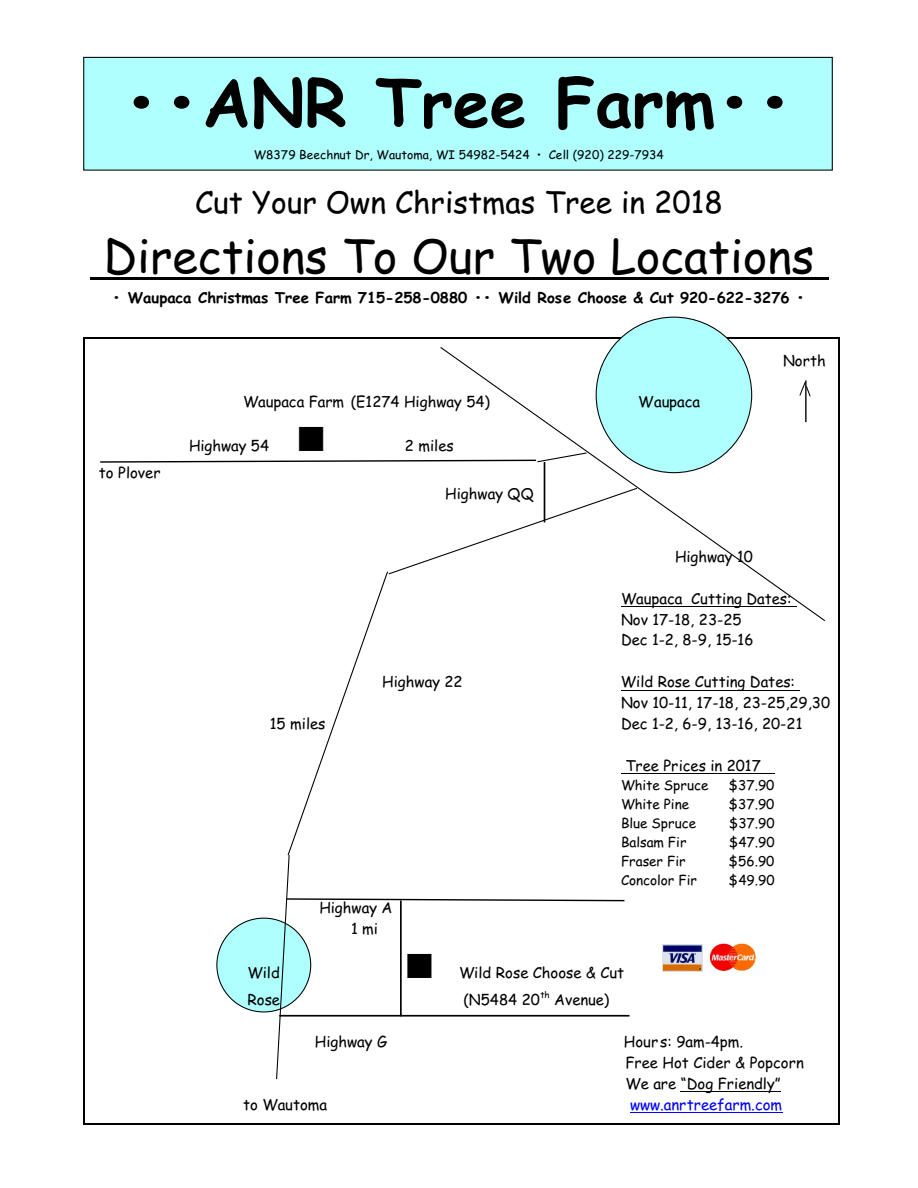
<style>
.page{position:relative;width:918px;height:1188px;background:#fff}
.page>*{position:absolute;margin:0;border:0;box-sizing:border-box;transform-origin:0 0}
.t1{font:700 66px "Comic Sans MS";color:#000}
.t2{font:46.5px "Comic Sans MS";color:#000}
.t3{font:30px "Comic Sans MS";color:#000}
.t4{font:15px/20.9px "Comic Sans MS";color:#000}
.t5{font:700 15px "Comic Sans MS";color:#000}
.t6{font:15px "Comic Sans MS";color:#00f}
.t7{font:13.5px "Comic Sans MS";color:#000}
.t8{font:12px "Comic Sans MS";letter-spacing:.005em;color:#000}
.t9{font:9px "Comic Sans MS";color:#000}
</style>
<div class="page">
<hr style="left:83px;top:338px;width:2px;height:787px;background:#000">
<hr style="left:838px;top:338px;width:1px;height:787px;background:#000">
<hr style="left:83px;top:338px;width:756px;height:1px;background:#000">
<hr style="left:83px;top:1124px;width:756px;height:1px;background:#000">
<img style="left:662px;top:944px;width:41px;height:27px">
<img style="left:711px;top:944px;width:44px;height:27px">
<div style="left:596px;top:317px;width:156px;height:156px;background:#b0ffff;border-radius:78px"></div>
<div style="left:84px;top:57px;width:748px;height:113px;background:#b0ffff"></div>
<div style="left:83px;top:57px;width:750px;height:114px;border:1px solid #000"></div>
<div style="left:217px;top:918px;width:94px;height:94px;background:#b0ffff;border-radius:47px"></div>
<hr style="left:90px;top:277px;width:739px;height:3px;background:#000">
<hr style="left:621px;top:690px;width:179px;height:1px;background:#000">
<hr style="left:621px;top:773px;width:154px;height:1px;background:#000">
<hr style="left:681px;top:1091px;width:100px;height:1px;background:#000">
<hr style="left:630px;top:1112px;width:152px;height:1px;background:#00f">
<svg style="left:440px;top:346px;width:385px;height:275px"></svg>
<hr style="left:544px;top:462px;width:1px;height:60px;background:#000">
<hr style="left:805px;top:380px;width:1px;height:42px;background:#000">
<svg style="left:799px;top:381px;width:12px;height:17px"></svg>
<svg style="left:100px;top:427px;width:488px;height:36px"></svg>
<svg style="left:275px;top:487px;width:363px;height:593px"></svg>
<h1 class="t1" style="left:122px;top:74px;width:675px">••ANR Tree Farm••</h1>
<p class="t8" style="left:254px;top:150px;width:411px">W8379 Beechnut Dr, Wautoma, WI 54982-5424 • Cell (920) 229-7934</p>
<h3 class="t3" style="left:195px;top:189px;width:529px">Cut Your Own Christmas Tree in 2018</h3>
<h2 class="t2" style="left:104px;top:236px;width:712px">Directions To Our Two Locations</h2>
<p class="t5" style="left:112px;top:291px;width:695px">• Waupaca Christmas Tree Farm 715-258-0880 •• Wild Rose Choose &amp; Cut 920-622-3276 •</p>
<p class="t4" style="left:99px;top:464px;width:63px">to Plover</p>
<p class="t4" style="left:243px;top:393px;width:249px">Waupaca Farm (E1274 Highway 54)</p>
<p class="t4" style="left:638px;top:393px;width:63px">Waupaca</p>
<p class="t4" style="left:189px;top:437px;width:82px">Highway 54</p>
<p class="t4" style="left:405px;top:437px;width:50px">2 miles</p>
<p class="t4" style="left:445px;top:485px;width:90px">Highway QQ</p>
<p class="t4" style="left:783px;top:351px;width:44px">North</p>
<p class="t4" style="left:675px;top:548px;width:79px">Highway 10</p>
<p class="t4" style="left:621px;top:589px;width:172px">Waupaca Cutting Dates:<br>Nov 17-18, 23-25<br>Dec 1-2, 8-9, 15-16</p>
<p class="t4" style="left:382px;top:673px;width:82px">Highway 22</p>
<p class="t4" style="left:621px;top:673px;width:211px">Wild Rose Cutting Dates:<br>Nov 10-11, 17-18, 23-25,29,30</p>
<p class="t4" style="left:270px;top:715px;width:57px">15 miles</p>
<p class="t4" style="left:621px;top:715px;width:183px">Dec 1-2, 6-9, 13-16, 20-21</p>
<p class="t4" style="left:625px;top:756px;width:137px">Tree Prices in 2017</p>
<p class="t7" style="left:621px;top:779px;width:89px">White Spruce</p>
<p class="t7" style="left:729px;top:779px;width:47px">$37.90</p>
<p class="t7" style="left:621px;top:798px;width:70px">White Pine</p>
<p class="t7" style="left:729px;top:798px;width:47px">$37.90</p>
<p class="t7" style="left:621px;top:817px;width:77px">Blue Spruce</p>
<p class="t7" style="left:729px;top:817px;width:47px">$37.90</p>
<p class="t7" style="left:621px;top:836px;width:67px">Balsam Fir</p>
<p class="t7" style="left:729px;top:836px;width:47px">$47.90</p>
<p class="t7" style="left:621px;top:855px;width:66px">Fraser Fir</p>
<p class="t7" style="left:729px;top:855px;width:47px">$56.90</p>
<p class="t7" style="left:621px;top:874px;width:77px">Concolor Fir</p>
<p class="t7" style="left:729px;top:874px;width:47px">$49.90</p>
<p class="t4" style="left:351px;top:899px;width:43px;text-indent:-32px">Highway A<br>1 mi</p>
<p class="t4" style="left:247px;top:964px;width:34px">Wild</p>
<p class="t4" style="left:459px;top:964px;width:167px">Wild Rose Choose &amp; Cut</p>
<p class="t4" style="left:247px;top:991px;width:34px">Rose</p>
<p class="t4" style="left:463px;top:991px;width:78px">(N5484 20</p>
<p class="t9" style="left:540px;top:991px;width:11px">th</p>
<p class="t4" style="left:554px;top:991px;width:57px">Avenue)</p>
<p class="t4" style="left:315px;top:1033px;width:74px">Highway G</p>
<p class="t4" style="left:624px;top:1033px;width:182px">Hour s: 9am-4pm.<br>Free Hot Cider &amp; Popcorn<br>We are “Dog Friendly”</p>
<p class="t4" style="left:243px;top:1095px;width:86px">to Wautoma</p>
<p class="t6" style="left:630px;top:1098px;width:154px">www.anrtreefarm.com</p>
</div>
